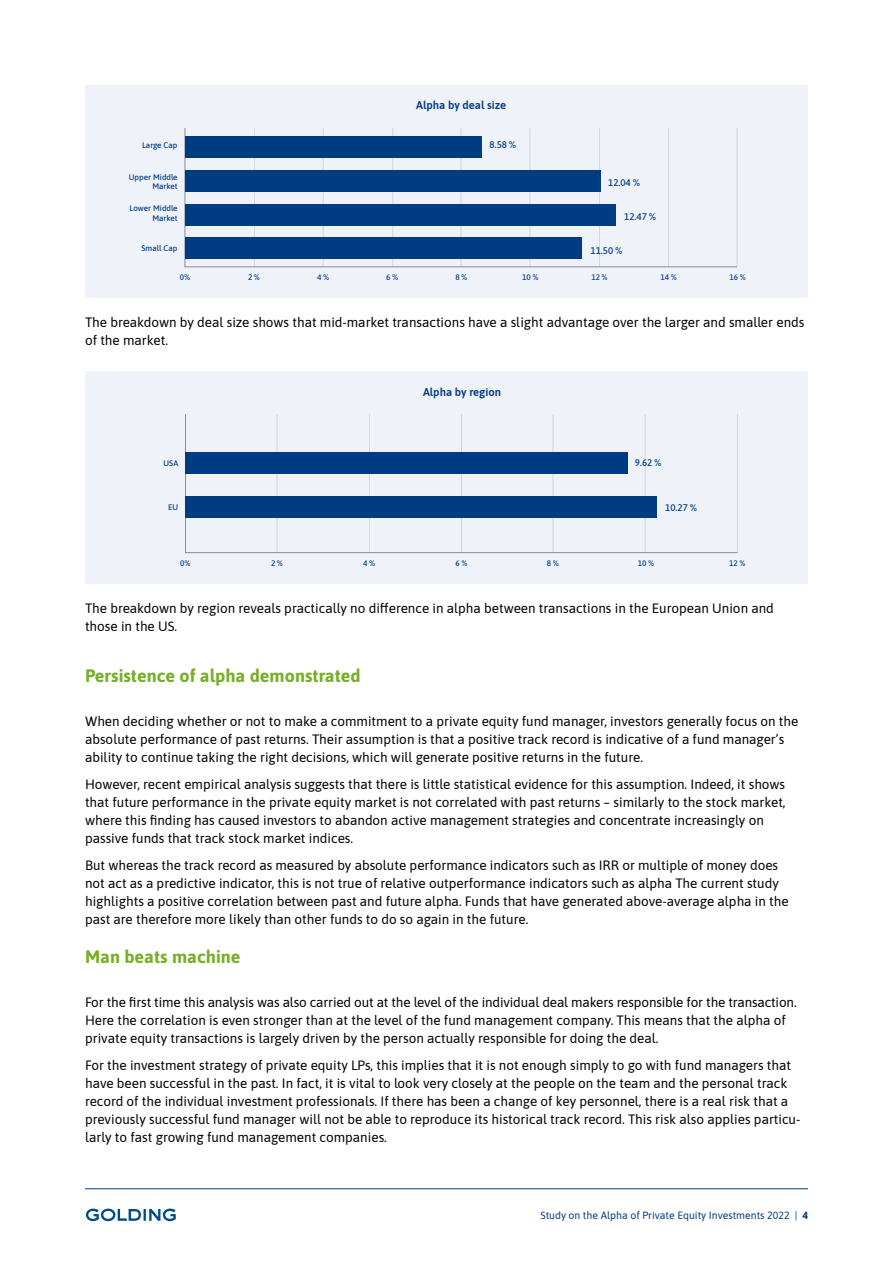
<style>
.page{position:relative;width:893px;height:1263px;background:#fff}
.page>*{position:absolute;margin:0;border:0;box-sizing:border-box;transform-origin:0 0}
.t1{font:700 18px "Asap";color:#78af28}
.t2{font:13.5px/18px "Asap";color:#000}
.t3{font:600 11.25px "Asap";color:#003c82}
.t4{font:10.5px "Asap";color:#003c82}
.t5{font:500 9.6px "Asap";color:#003c82}
.t6{font:500 8.1px/9.6px "Asap";color:#003c82;text-align:right}
.s1{font-weight:700}
</style>
<div class="page">
<svg style="left:86px;top:1208px;width:90px;height:13px"></svg>
<hr style="left:85px;top:1188px;width:723px;height:1px;background:#003c82">
<div style="left:85px;top:371px;width:723px;height:212px;background:#f0f2f9"></div>
<hr style="left:277px;top:414px;width:1px;height:139px;background:#828c96">
<hr style="left:369px;top:414px;width:1px;height:139px;background:#828c96">
<hr style="left:461px;top:414px;width:1px;height:139px;background:#828c96">
<hr style="left:553px;top:414px;width:1px;height:139px;background:#828c96">
<hr style="left:645px;top:414px;width:1px;height:139px;background:#828c96">
<hr style="left:737px;top:414px;width:1px;height:139px;background:#828c96">
<hr style="left:185px;top:414px;width:1px;height:139px;background:#828c96">
<hr style="left:185px;top:552px;width:553px;height:1px;background:#828c96">
<div style="left:185px;top:452px;width:442px;height:21px;background:#003c82"></div>
<div style="left:185px;top:496px;width:472px;height:22px;background:#003c82"></div>
<div style="left:85px;top:85px;width:723px;height:213px;background:#f0f2f9"></div>
<hr style="left:254px;top:128px;width:1px;height:139px;background:#828c96">
<hr style="left:393px;top:128px;width:1px;height:139px;background:#828c96">
<hr style="left:461px;top:128px;width:1px;height:139px;background:#828c96">
<hr style="left:530px;top:128px;width:1px;height:139px;background:#828c96">
<hr style="left:599px;top:128px;width:1px;height:139px;background:#828c96">
<hr style="left:668px;top:128px;width:1px;height:139px;background:#828c96">
<hr style="left:323px;top:128px;width:1px;height:139px;background:#828c96">
<hr style="left:185px;top:128px;width:1px;height:139px;background:#828c96">
<hr style="left:185px;top:266px;width:552px;height:1px;background:#828c96">
<hr style="left:737px;top:128px;width:1px;height:139px;background:#828c96">
<div style="left:185px;top:136px;width:296px;height:22px;background:#003c82"></div>
<div style="left:185px;top:170px;width:416px;height:22px;background:#003c82"></div>
<div style="left:185px;top:204px;width:430px;height:21px;background:#003c82"></div>
<div style="left:185px;top:238px;width:397px;height:21px;background:#003c82"></div>
<p class="t3" style="left:416px;top:98px;width:92px">Alpha by deal size</p>
<p class="t5" style="left:490px;top:138px;width:28px">8.58 %</p>
<p class="t6" style="left:142px;top:140px;width:37px">Large Cap</p>
<p class="t6" style="left:129px;top:171px;width:50px">Upper Middle<br>Market</p>
<p class="t6" style="left:129px;top:203px;width:50px">Lower Middle<br>Market</p>
<p class="t6" style="left:142px;top:242px;width:37px">Small Cap</p>
<p class="t5" style="left:591px;top:244px;width:33px">11.50 %</p>
<p class="t5" style="left:608px;top:176px;width:33px">12.04 %</p>
<p class="t5" style="left:624px;top:210px;width:33px">12.47 %</p>
<p class="t6" style="left:180px;top:272px;width:12px">0%</p>
<p class="t6" style="left:248px;top:272px;width:14px">2 %</p>
<p class="t6" style="left:317px;top:272px;width:14px">4 %</p>
<p class="t6" style="left:386px;top:272px;width:14px">6 %</p>
<p class="t6" style="left:455px;top:272px;width:14px">8 %</p>
<p class="t6" style="left:522px;top:272px;width:18px">10 %</p>
<p class="t6" style="left:591px;top:272px;width:18px">12 %</p>
<p class="t6" style="left:660px;top:272px;width:18px">14 %</p>
<p class="t6" style="left:730px;top:272px;width:18px">16 %</p>
<p class="t2" style="left:85px;top:313px;width:721px">The breakdown by deal size shows that mid-market transactions have a slight advantage over the larger and smaller ends of the market.</p>
<p class="t6" style="left:164px;top:458px;width:16px">USA</p>
<p class="t3" style="left:423px;top:384px;width:80px">Alpha by region</p>
<p class="t5" style="left:635px;top:456px;width:28px">9.62 %</p>
<p class="t6" style="left:168px;top:502px;width:12px">EU</p>
<p class="t5" style="left:665px;top:501px;width:33px">10.27 %</p>
<p class="t6" style="left:729px;top:558px;width:18px">12 %</p>
<p class="t2" style="left:85px;top:599px;width:690px">The breakdown by region reveals practically no difference in alpha between transactions in the European Union and those in the US.</p>
<p class="t6" style="left:180px;top:558px;width:12px">0%</p>
<p class="t6" style="left:271px;top:558px;width:14px">2 %</p>
<p class="t6" style="left:363px;top:558px;width:14px">4 %</p>
<p class="t6" style="left:455px;top:558px;width:14px">6 %</p>
<p class="t6" style="left:547px;top:558px;width:14px">8 %</p>
<p class="t6" style="left:638px;top:558px;width:18px">10 %</p>
<h1 class="t1" style="left:85px;top:663px;width:277px">Persistence of alpha demonstrated</h1>
<p class="t2" style="left:85px;top:712px;width:715px">When deciding whether or not to make a commitment to a private equity fund manager, investors generally focus on the absolute performance of past returns. Their assumption is that a positive track record is indicative of a fund manager’s ability to continue taking the right decisions, which will generate positive returns in the future.</p>
<p class="t2" style="left:85px;top:775px;width:702px">However, recent empirical analysis suggests that there is little statistical evidence for this assumption. Indeed, it shows that future performance in the private equity market is not correlated with past returns – similarly to the stock market, where this finding has caused investors to abandon active management strategies and concentrate increasingly on passive funds that track stock market indices.</p>
<p class="t2" style="left:85px;top:856px;width:705px">But whereas the track record as measured by absolute performance indicators such as IRR or multiple of money does not act as a predictive indicator, this is not true of relative outperformance indicators such as alpha The current study highlights a positive correlation between past and future alpha. Funds that have generated above-average alpha in the past are therefore more likely than other funds to do so again in the future.</p>
<h1 class="t1" style="left:85px;top:944px;width:157px">Man beats machine</h1>
<p class="t2" style="left:85px;top:992px;width:713px">For the first time this analysis was also carried out at the level of the individual deal makers responsible for the transaction.<br>Here the correlation is even stronger than at the level of the fund management company. This means that the alpha of private equity transactions is largely driven by the person actually responsible for doing the deal.</p>
<p class="t2" style="left:85px;top:1055px;width:717px">For the investment strategy of private equity LPs, this implies that it is not enough simply to go with fund managers that have been successful in the past. In fact, it is vital to look very closely at the people on the team and the personal track record of the individual investment professionals. If there has been a change of key personnel, there is a real risk that a previously successful fund manager will not be able to reproduce its historical track record. This risk also applies particu&shy;larly to fast growing fund management companies.</p>
<p class="t4" style="left:540px;top:1208px;width:269px">Study on the Alpha of Private Equity Investments 2022 | <span class="s1">4</span></p>
</div>
